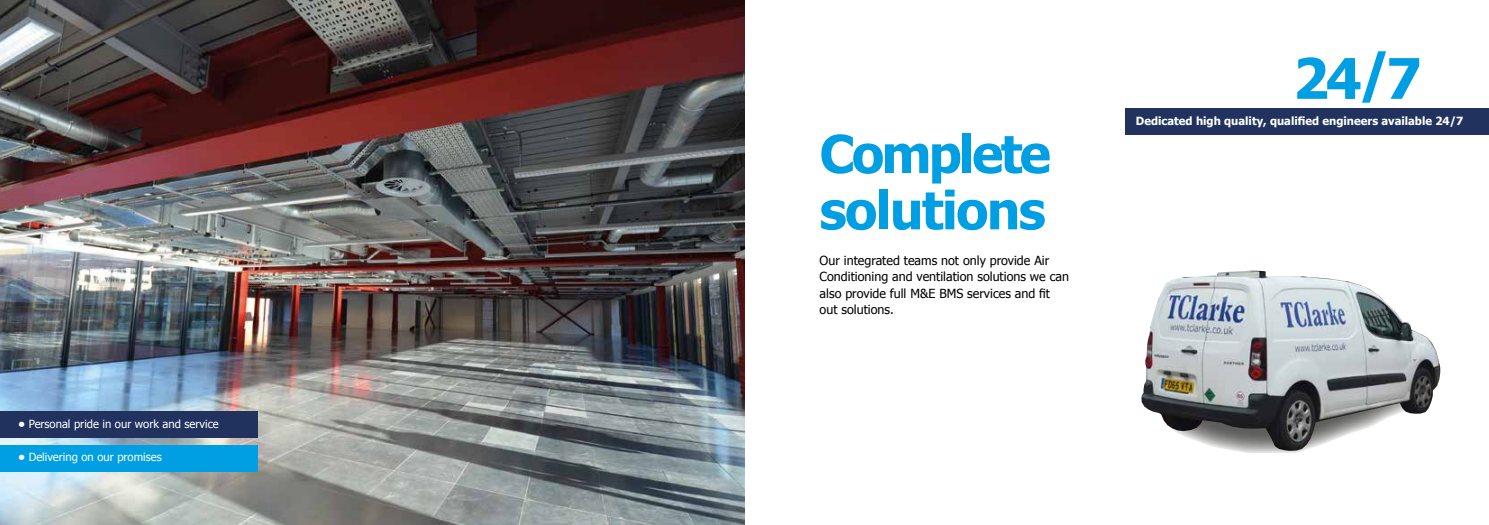
<style>
.page{position:relative;width:1489px;height:525px;background:#fff}
.page>*{position:absolute;margin:0;border:0;box-sizing:border-box;transform-origin:0 0}
.t1{font:700 56px "Tahoma";color:#009fe3}
.t2{font:700 52.25px/56.2px "Tahoma";letter-spacing:-.03em;color:#009fe3}
.t3{font:12.5px/16.2px "Tahoma";color:#000}
.t4{font:11.25px "Tahoma";color:#fff}
.t5{font:700 11.25px "Tahoma";color:#fff}
.s1{font-weight:700}
</style>
<div class="page">
<img style="left:0;top:0;width:744px;height:524px">
<svg style="left:1233px;top:450px;width:71px;height:3px"></svg>
<img style="left:1141px;top:270px;width:298px;height:180px">
<div style="left:1125px;top:108px;width:363px;height:27px;background:#21325e"></div>
<div style="left:0;top:411px;width:257px;height:26px;background:#21325e"></div>
<div style="left:0;top:444px;width:257px;height:27px;background:#009fe3"></div>
<p class="t4" style="left:18px;top:416px;width:202px"><span class="s1">•</span> Personal pride in our work and service</p>
<p class="t4" style="left:18px;top:449px;width:145px"><span class="s1">•</span> Delivering on our promises</p>
<h2 class="t2" style="left:819px;top:123px;width:233px">Complete solutions</h2>
<p class="t3" style="left:819px;top:251px;width:251px">Our integrated teams not only provide Air Conditioning and ventilation solutions we can also provide full M&amp;E BMS services and fit out solutions.</p>
<h1 class="t1" style="left:1292px;top:39px;width:130px">24/7</h1>
<p class="t5" style="left:1135px;top:113px;width:329px">Dedicated high quality, qualified engineers available 24/7</p>
</div>
